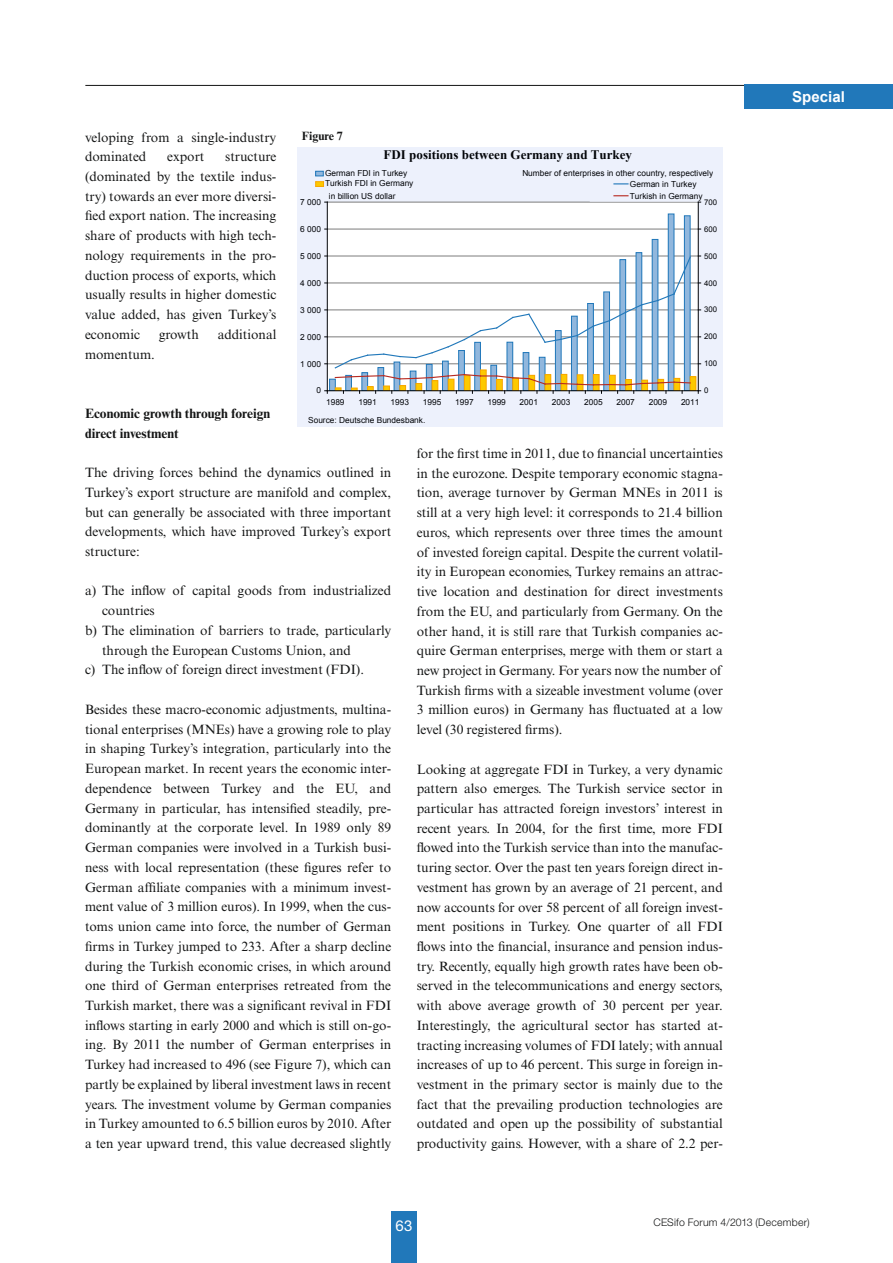
<style>
.page{position:relative;width:893px;height:1263px;background:#fff}
.page>*{position:absolute;margin:0;border:0;box-sizing:border-box;transform-origin:0 0}
.t1{font:700 15px "Arial";color:#fff}
.t2{font:15px "Helvetica Neue LT Std";color:#fff}
.Fliesstext{font:13.5px/19.8px "Times New Roman MT Std";color:#151616;text-align:justify}
.Zwischen-Head_bold{font:700 13.5px/19.8px "Times New Roman MT Std";color:#151616}
.t3{font:700 13.05px "Times New Roman";color:#020408}
.Head-8pt{font:700 12px "Times New Roman MT Std";color:#151616}
.t4{font:300 10.5px "Helvetica Neue LT Std";letter-spacing:.02em;color:#151616}
.t5{font:8.25px/11.9px "Arial";color:#020408}
.t6{font:7.8px "Arial";color:#020408}
</style>
<div class="page">
<hr style="left:85px;top:85px;width:661px;height:1px;background:#151616">
<div style="left:391px;top:1212px;width:26px;height:51px;background:#2178ba"></div>
<div style="left:744px;top:85px;width:149px;height:24px;background:#2178ba"></div>
<div style="left:298px;top:147px;width:425px;height:279px;background:#edf1fc"></div>
<div style="left:327px;top:202px;width:371px;height:189px;background:#fff"></div>
<hr style="left:327px;top:363px;width:371px;height:1px;background:#7c7c7c">
<hr style="left:327px;top:337px;width:371px;height:1px;background:#7c7c7c">
<hr style="left:327px;top:310px;width:371px;height:1px;background:#7c7c7c">
<hr style="left:327px;top:283px;width:371px;height:1px;background:#7c7c7c">
<hr style="left:327px;top:256px;width:371px;height:1px;background:#7c7c7c">
<hr style="left:327px;top:229px;width:371px;height:1px;background:#7c7c7c">
<hr style="left:327px;top:202px;width:371px;height:1px;background:#7c7c7c">
<div style="left:330px;top:379px;width:5px;height:12px;background:#91b7dd"></div>
<div style="left:329px;top:379px;width:7px;height:12px;border:1px solid #2178ba"></div>
<div style="left:636px;top:253px;width:6px;height:138px;background:#91b7dd"></div>
<div style="left:636px;top:252px;width:6px;height:139px;border:1px solid #2178ba"></div>
<div style="left:652px;top:239px;width:6px;height:152px;background:#91b7dd"></div>
<div style="left:652px;top:239px;width:6px;height:152px;border:1px solid #2178ba"></div>
<div style="left:668px;top:214px;width:6px;height:177px;background:#91b7dd"></div>
<div style="left:668px;top:214px;width:6px;height:177px;border:1px solid #2178ba"></div>
<div style="left:684px;top:216px;width:6px;height:175px;background:#91b7dd"></div>
<div style="left:684px;top:216px;width:6px;height:175px;border:1px solid #2178ba"></div>
<div style="left:690px;top:377px;width:6px;height:14px;background:#fdc900"></div>
<div style="left:690px;top:376px;width:6px;height:15px;border:1px solid #f8a600"></div>
<hr style="left:327px;top:202px;width:1px;height:189px;background:#020408">
<hr style="left:327px;top:390px;width:371px;height:1px;background:#020408">
<hr style="left:698px;top:202px;width:1px;height:189px;background:#020408">
<svg style="left:334px;top:256px;width:358px;height:137px"></svg>
<svg style="left:614px;top:183px;width:14px;height:1px"></svg>
<svg style="left:614px;top:195px;width:14px;height:1px"></svg>
<div style="left:315px;top:171px;width:9px;height:5px;border:1px solid #2178ba"></div>
<div style="left:315px;top:181px;width:9px;height:6px;border:1px solid #f8a600"></div>
<p class="Fliesstext" style="left:85px;top:127px;width:193px">veloping from a single-industry dominated</p>
<p class="Fliesstext" style="left:85px;top:147px;width:193px;text-indent:140px">structure (dominated by the textile indus&shy;try) towards an ever more diversi&shy;fied export nation. The increasing share of products with high tech&shy;nology requirements in the pro&shy;duction process of exports, which usually results in higher domestic value added, has given Turkey’s economic</p>
<p class="Fliesstext" style="left:167px;top:147px;width:39px">export</p>
<p class="Fliesstext" style="left:159px;top:324px;width:42px">growth</p>
<p class="Fliesstext" style="left:218px;top:324px;width:60px">additional</p>
<p class="Head-8pt" style="left:302px;top:128px;width:42px">Figure 7</p>
<p class="t3" style="left:384px;top:146px;width:250px">FDI positions between Germany and Turkey</p>
<p class="t5" style="left:329px;top:190px;width:68px">in billion US dollar</p>
<p class="t5" style="left:325px;top:167px;width:84px">German FDI in Turkey</p>
<p class="t5" style="left:522px;top:168px;width:192px">Number of enterprises in other country, respectively</p>
<p class="t5" style="left:325px;top:177px;width:90px">Turkish FDI in Germany</p>
<p class="t5" style="left:630px;top:178px;width:74px">German in Turkey<br>Turkish in Germany</p>
<p class="t5" style="left:300px;top:196px;width:22px">7 000</p>
<p class="t6" style="left:704px;top:197px;width:15px">700</p>
<p class="t5" style="left:300px;top:223px;width:22px">6 000</p>
<p class="t6" style="left:704px;top:224px;width:15px">600</p>
<p class="t5" style="left:300px;top:250px;width:22px">5 000</p>
<p class="t6" style="left:704px;top:251px;width:15px">500</p>
<p class="t5" style="left:300px;top:277px;width:22px">4 000</p>
<p class="t6" style="left:704px;top:278px;width:15px">400</p>
<p class="t5" style="left:300px;top:304px;width:22px">3 000</p>
<p class="t6" style="left:704px;top:305px;width:15px">300</p>
<p class="t5" style="left:300px;top:331px;width:22px">2 000</p>
<p class="t6" style="left:704px;top:332px;width:15px">200</p>
<p class="Fliesstext" style="left:85px;top:344px;width:71px">momentum.</p>
<p class="t5" style="left:300px;top:358px;width:22px">1 000</p>
<p class="t6" style="left:704px;top:358px;width:15px">100</p>
<p class="t5" style="left:316px;top:385px;width:6px">0</p>
<p class="t6" style="left:704px;top:385px;width:6px">0</p>
<p class="t5" style="left:326px;top:397px;width:20px">1989</p>
<p class="t5" style="left:358px;top:397px;width:20px">1991</p>
<p class="t5" style="left:391px;top:397px;width:20px">1993</p>
<p class="t5" style="left:423px;top:397px;width:20px">1995</p>
<p class="t5" style="left:455px;top:397px;width:20px">1997</p>
<p class="t5" style="left:487px;top:397px;width:20px">1999</p>
<p class="t5" style="left:520px;top:397px;width:20px">2001</p>
<p class="t5" style="left:552px;top:397px;width:20px">2003</p>
<p class="t5" style="left:584px;top:397px;width:20px">2005</p>
<p class="t5" style="left:616px;top:397px;width:20px">2007</p>
<p class="t5" style="left:649px;top:397px;width:20px">2009</p>
<p class="t5" style="left:681px;top:397px;width:20px">2011</p>
<p class="Zwischen-Head_bold" style="left:85px;top:403px;width:187px">Economic growth through foreign direct investment</p>
<p class="Fliesstext" style="left:85px;top:463px;width:308px">The driving forces behind the dynamics outlined in Turkey’s export structure are manifold and complex, but can generally be associated with three important developments, which have improved Turkey’s export structure:</p>
<p class="Fliesstext" style="left:102px;top:581px;width:291px;text-indent:-17px">a) The inflow of capital goods from industrialized countries</p>
<p class="Fliesstext" style="left:102px;top:620px;width:291px;text-indent:-17px">b) The elimination of barriers to trade, particularly through the European Customs Union, and</p>
<p class="Fliesstext" style="left:85px;top:660px;width:280px">c) The inflow of foreign direct investment (FDI).</p>
<p class="Fliesstext" style="left:85px;top:699px;width:308px">Besides these macro-economic adjustments, multina&shy;tional enterprises (MNEs) have a growing role to play in shaping Turkey’s integration, particularly into the European market. In recent years the economic inter&shy;dependence between Turkey and the EU, and Germany in particular, has intensified steadily, pre&shy;dominantly at the corporate level. In 1989 only 89<br>German companies were involved in a Turkish busi&shy;ness with local representation (these figures refer to German affiliate companies with a minimum invest&shy;ment value of 3 million euros). In 1999, when the cus&shy;toms union came into force, the number of German firms in Turkey jumped to 233. After a sharp decline during the Turkish economic crises, in which around one third of German enterprises retreated from the Turkish market, there was a significant revival in FDI inflows starting in early 2000 and which is still on-go&shy;ing. By 2011 the number of German enterprises in Turkey had increased to 496 (see Figure 7), which can partly be explained by liberal investment laws in recent years. The investment volume by German companies in Turkey amounted to 6.5 billion euros by 2010. After a ten year upward trend, this value decreased slightly</p>
<p class="t5" style="left:308px;top:414px;width:119px">Source: Deutsche Bundesbank.</p>
<p class="Fliesstext" style="left:417px;top:444px;width:308px">for the first time in 2011, due to financial uncertainties in the eurozone. Despite temporary economic stagna&shy;tion, average turnover by German MNEs in 2011 is still at a very high level: it corresponds to 21.4 billion euros, which represents over three times the amount of invested foreign capital. Despite the current volatil&shy;ity in European economies, Turkey remains an attrac&shy;tive location and destination for direct investments from the EU, and particularly from Germany. On the other hand, it is still rare that Turkish companies ac&shy;quire German enterprises, merge with them or start a new project in Germany. For years now the number of Turkish firms with a sizeable investment volume (over 3 million euros) in Germany has fluctuated at a low level (30 registered firms).</p>
<p class="Fliesstext" style="left:417px;top:759px;width:308px">Looking at aggregate FDI in Turkey, a very dynamic pattern also emerges. The Turkish service sector in particular has attracted foreign investors’ interest in recent years. In 2004, for the first time, more FDI flowed into the Turkish service than into the manufac&shy;turing sector. Over the past ten years foreign direct in&shy;vestment has grown by an average of 21 percent, and now accounts for over 58 percent of all foreign invest&shy;ment positions in Turkey. One quarter of all FDI flows into the financial, insurance and pension indus&shy;try. Recently, equally high growth rates have been ob&shy;served in the telecommunications and energy sectors, with above average growth of 30 percent per year.<br>Interestingly, the agricultural sector has started at&shy;tracting increasing volumes of FDI lately; with annual increases of up to 46 percent. This surge in foreign in&shy;vestment in the primary sector is mainly due to the fact that the prevailing production technologies are outdated and open up the possibility of substantial productivity gains. However, with a share of 2.2 per-</p>
<p class="t1" style="left:792px;top:87px;width:54px">Special</p>
<p class="t2" style="left:396px;top:1217px;width:18px">63</p>
<p class="t4" style="left:653px;top:1216px;width:158px">CESifo Forum 4/2013 (December)</p>
</div>
